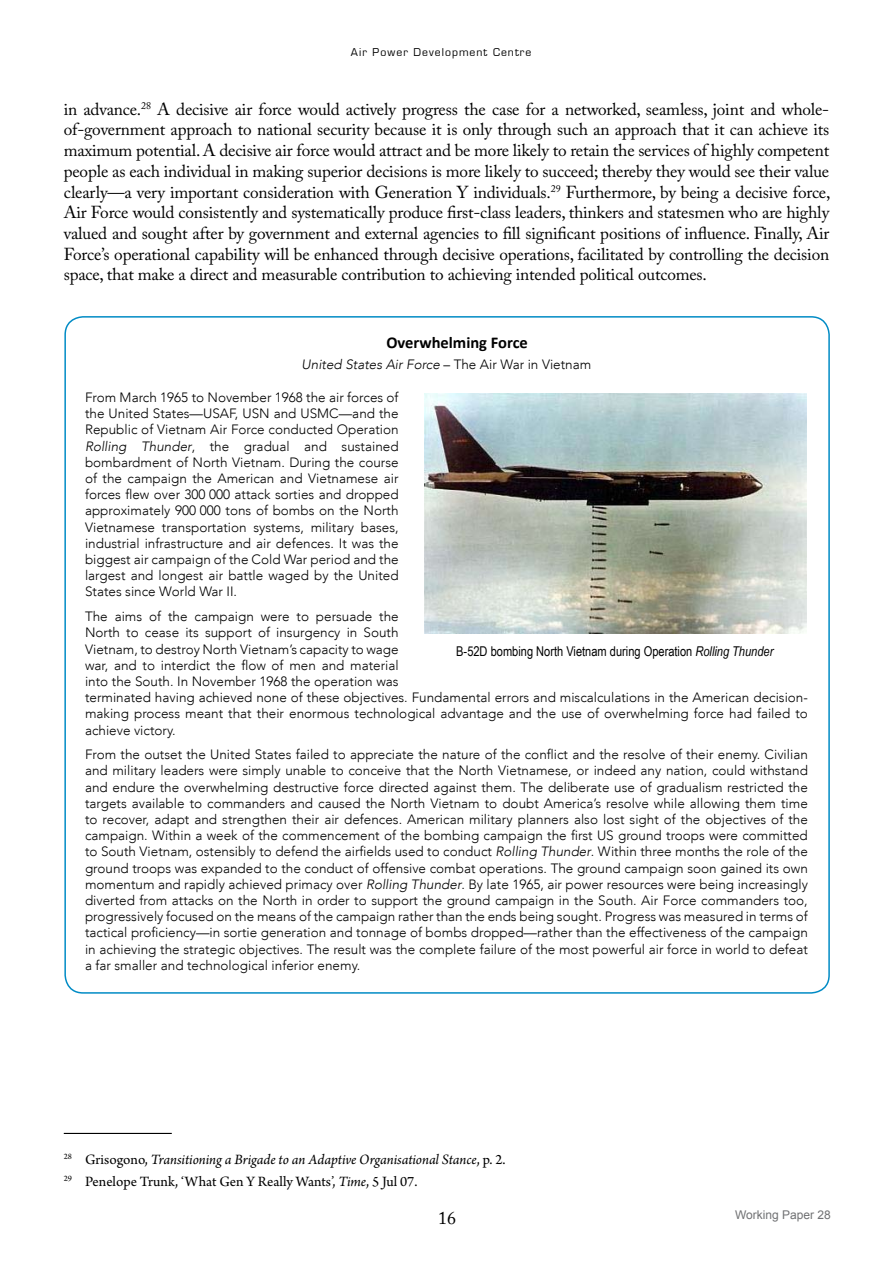
<style>
.page{position:relative;width:893px;height:1263px;background:#fff}
.page>*{position:absolute;margin:0;border:0;box-sizing:border-box;transform-origin:0 0}
.t1{font:18px "Adobe Caslon Pro";color:#000}
.t2{font:17.25px/20.7px "Adobe Caslon Pro";letter-spacing:-.01em;color:#000;text-align:justify}
.t3{font:700 16.5px "Calibri";color:#000}
.t4{font:15px/22.2px "Arno Pro";color:#000}
.t5{font:300 13.5px/16.2px "Avenir LT";color:#000;text-align:justify}
.t6{font:13.5px "Arial Narrow";color:#000}
.t7{font:italic 300 13.5px "Avenir LT";color:#000}
.t8{font:12px "Arial";color:#707173}
.t9{font:10.5px "Eurostile LT";letter-spacing:.1em;color:#000}
.s1{font-style:normal}
.s2{font-style:italic}
</style>
<div class="page">
<hr style="left:64px;top:1133px;width:108px;height:1px;background:#000">
<img style="left:424px;top:393px;width:383px;height:240px">
<p class="t9" style="left:351px;top:46px;width:182px">Air Power Development Centre</p>
<p class="t2" style="left:64px;top:98px;width:768px">in advance.<sup>28</sup> A decisive air force would actively progress the case for a networked, seamless, joint and whole&shy;of-government approach to national security because it is only through such an approach that it can achieve its maximum potential. A decisive air force would attract and be more likely to retain the services of highly competent people as each individual in making superior decisions is more likely to succeed; thereby they would see their value clearly—a very important consideration with Generation Y individuals.<sup>29</sup> Furthermore, by being a decisive force, Air Force would consistently and systematically produce first-class leaders, thinkers and statesmen who are highly valued and sought after by government and external agencies to fill significant positions of influence. Finally, Air Force’s operational capability will be enhanced through decisive operations, facilitated by controlling the decision space, that make a direct and measurable contribution to achieving intended political outcomes.</p>
<p class="t3" style="left:386px;top:333px;width:143px">Overwhelming Force</p>
<p class="t7" style="left:302px;top:356px;width:291px">United States Air Force <span class="s1">– The Air War in Vietnam</span></p>
<p class="t5" style="left:85px;top:389px;width:315px">From March 1965 to November 1968 the air forces of the United States—USAF, USN and USMC—and the Republic of Vietnam Air Force conducted Operation <span class="s2">Rolling Thunder</span>, the gradual and sustained bombardment of North Vietnam. During the course of the campaign the American and Vietnamese air forces flew over 300 000 attack sorties and dropped approximately 900 000 tons of bombs on the North Vietnamese transportation systems, military bases, industrial infrastructure and air defences. It was the biggest air campaign of the Cold War period and the largest and longest air battle waged by the United States since World War II.</p>
<p class="t5" style="left:85px;top:608px;width:724px;text-align:left">The aims of the campaign were to persuade the<br>North to cease its support of insurgency in South<br>Vietnam, to destroy North Vietnam’s capacity to wage<br>war, and to interdict the flow of men and material<br>into the South. In November 1968 the operation was<br>terminated having achieved none of these objectives. Fundamental errors and miscalculations in the American decision&shy;making process meant that their enormous technological advantage and the use of overwhelming force had failed to achieve victory.</p>
<p class="t5" style="left:85px;top:746px;width:724px">From the outset the United States failed to appreciate the nature of the conflict and the resolve of their enemy. Civilian and military leaders were simply unable to conceive that the North Vietnamese, or indeed any nation, could withstand and endure the overwhelming destructive force directed against them. The deliberate use of gradualism restricted the targets available to commanders and caused the North Vietnam to doubt America’s resolve while allowing them time to recover, adapt and strengthen their air defences. American military planners also lost sight of the objectives of the campaign. Within a week of the commencement of the bombing campaign the first US ground troops were committed to South Vietnam, ostensibly to defend the airfields used to conduct <span class="s2">Rolling Thunder</span>. Within three months the role of the ground troops was expanded to the conduct of offensive combat operations. The ground campaign soon gained its own momentum and rapidly achieved primacy over <span class="s2">Rolling Thunder</span>. By late 1965, air power resources were being increasingly diverted from attacks on the North in order to support the ground campaign in the South. Air Force commanders too, progressively focused on the means of the campaign rather than the ends being sought. Progress was measured in terms of tactical proficiency—in sortie generation and tonnage of bombs dropped—rather than the effectiveness of the campaign in achieving the strategic objectives. The result was the complete failure of the most powerful air force in world to defeat a far smaller and technological inferior enemy.</p>
<p class="t6" style="left:456px;top:641px;width:319px">B-52D bombing North Vietnam during Operation <span class="s2">Rolling Thunder</span></p>
<p class="t4" style="left:64px;top:1149px;width:443px"><sup>28</sup> Grisogono, <span class="s2">Transitioning a Brigade to an Adaptive Organisational Stance</span>, p. 2.<br><sup>29</sup> Penelope Trunk, ‘What Gen Y Really Wants’, <span class="s2">Time</span>, 5 Jul 07.</p>
<h1 class="t1" style="left:438px;top:1207px;width:19px">16</h1>
<p class="t8" style="left:735px;top:1207px;width:97px">Working Paper 28</p>
</div>
